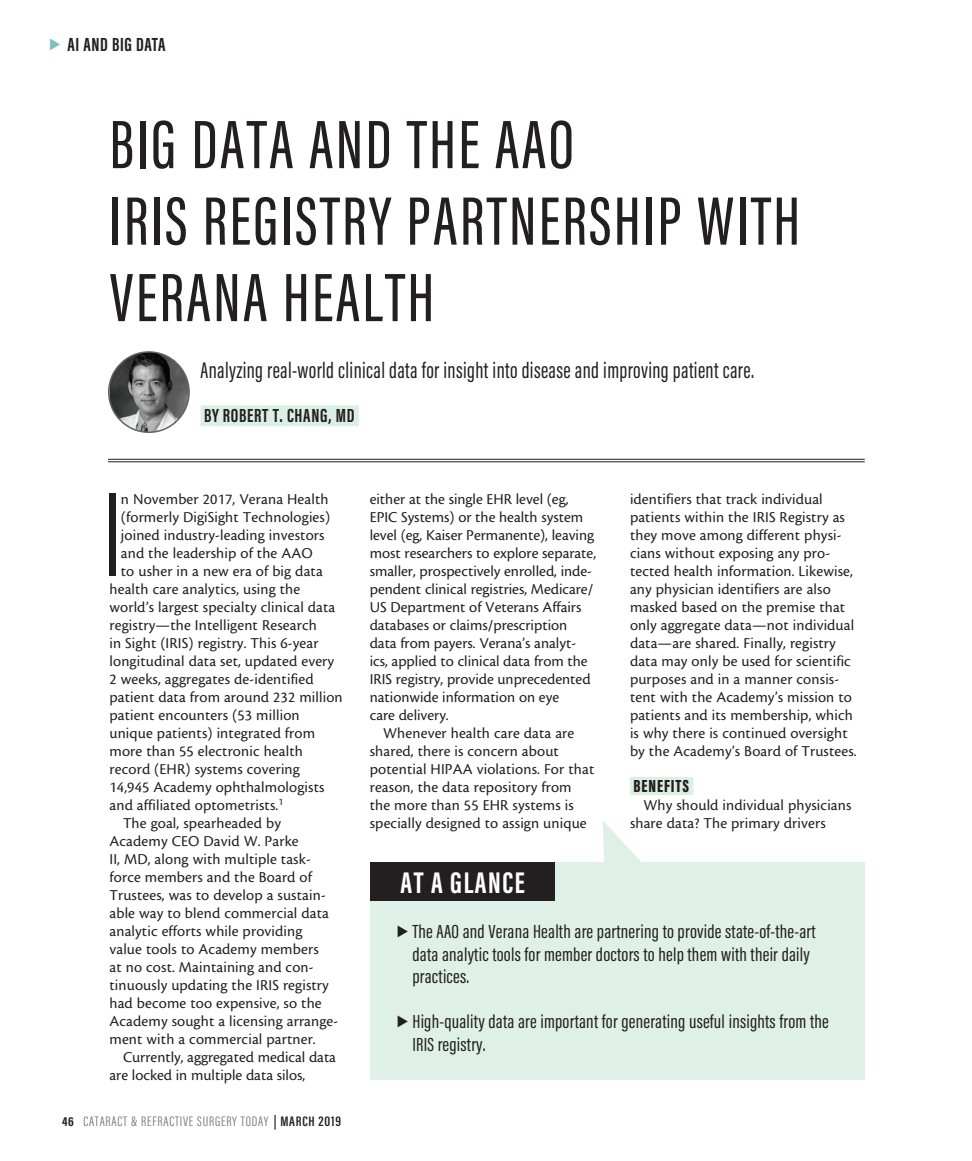
<style>
.page{position:relative;width:972px;height:1161px;background:#fff}
.page>*{position:absolute;margin:0;border:0;box-sizing:border-box;transform-origin:0 0}
.body_first{font:300 123.6px "Acumin Pro Extra Cond";color:#231f20}
.headline{font:500 70.5px/76.5px "Acumin Pro Extra Cond";letter-spacing:.035em;color:#231f20}
.at_a_glance_header{font:700 30.75px "Acumin Pro Extra Cond";letter-spacing:.05em;color:#fff}
.deck{font:23.25px "Acumin Pro Extra Cond";letter-spacing:.015em;color:#231f20}
.at_a_glance_body{font:19.5px/22.5px "Acumin Pro Extra Cond";letter-spacing:.01em;color:#231f20;scale:1.1 1}
.author{font:700 19.5px "Acumin Pro Extra Cond";letter-spacing:.035em;color:#231f20}
.subhead{font:900 18px "Acumin Pro Extra Cond";letter-spacing:.05em;color:#231f20}
.body{font:15.75px/18px "Cronos MM 408 10";letter-spacing:.01em;color:#231f20}
.body_first-2{font:15.75px "Cronos MM 408 10";letter-spacing:.01em;color:#231f20}
.t1{font:300 14.1px "Acumin Pro Extra Cond";letter-spacing:.05em;color:#6c6d70;scale:1.11 1}
.s1{font-weight:700;font-size:13.35px;color:#231f20}
.s2{font-weight:600;color:#231f20}
</style>
<div class="page">
<div style="left:630px;top:777px;width:63px;height:18px;background:#dcefe6"></div>
<div style="left:201px;top:405px;width:158px;height:21px;background:#dcefe6"></div>
<hr style="left:108px;top:459px;width:757px;height:1px;background:#231f20">
<hr style="left:108px;top:462px;width:757px;height:1px;background:#231f20">
<img style="left:110px;top:352px;width:79px;height:80px">
<div style="left:108px;top:351px;width:82px;height:82px;border:2px solid #636366;border-radius:50%"></div>
<div style="left:370px;top:862px;width:495px;height:218px;background:#dff0e9"></div>
<svg style="left:603px;top:821px;width:67px;height:72px"></svg>
<div style="left:370px;top:862px;width:185px;height:39px;background:#231f20"></div>
<svg style="left:398px;top:926px;width:10px;height:12px"></svg>
<svg style="left:398px;top:1016px;width:10px;height:12px"></svg>
<p class="author" style="left:68px;top:32px;width:100px">AI AND BIG DATA</p>
<p class="headline" style="left:110px;top:106px;width:692px">BIG DATA AND THE AAO<br>IRIS REGISTRY PARTNERSHIP WITH<br>VERANA HEALTH</p>
<p class="deck" style="left:201px;top:356px;width:555px">Analyzing real-world clinical data for insight into disease and improving patient care.</p>
<p class="author" style="left:204px;top:403px;width:152px">BY ROBERT T. CHANG, MD</p>
<p class="body_first" style="left:103px;top:461px;width:21px">I</p>
<p class="body_first-2" style="left:121px;top:491px;width:209px">n November 2017, Verana Health</p>
<p class="body_first-2" style="left:121px;top:509px;width:211px">(formerly DigiSight Technologies)</p>
<p class="body_first-2" style="left:121px;top:527px;width:205px">joined industry-leading investors</p>
<p class="body_first-2" style="left:121px;top:545px;width:193px">and the leadership of the AAO</p>
<p class="body_first-2" style="left:121px;top:563px;width:203px">to usher in a new era of big data</p>
<p class="body_first-2" style="left:110px;top:581px;width:192px">health care analytics, using the</p>
<p class="body_first-2" style="left:110px;top:599px;width:227px">world’s largest specialty clinical data</p>
<p class="body_first-2" style="left:110px;top:617px;width:209px">registry—the Intelligent Research</p>
<p class="body_first-2" style="left:110px;top:635px;width:211px">in Sight (IRIS) registry. This 6-year</p>
<p class="body_first-2" style="left:110px;top:653px;width:226px">longitudinal data set, updated every</p>
<p class="body_first-2" style="left:110px;top:671px;width:206px">2 weeks, aggregates de-identified</p>
<p class="body_first-2" style="left:110px;top:689px;width:235px">patient data from around 232 million</p>
<p class="body_first-2" style="left:110px;top:707px;width:192px">patient encounters (53 million</p>
<p class="body_first-2" style="left:110px;top:725px;width:207px">unique patients) integrated from</p>
<p class="body_first-2" style="left:110px;top:743px;width:195px">more than 55 electronic health</p>
<p class="body_first-2" style="left:110px;top:761px;width:192px">record (EHR) systems covering</p>
<p class="body_first-2" style="left:110px;top:779px;width:217px">14,945 Academy ophthalmologists</p>
<p class="body_first-2" style="left:110px;top:797px;width:175px">and affiliated optometrists.<sup>1</sup></p>
<p class="body" style="left:110px;top:814px;width:230px;text-indent:14px">The goal, spearheaded by<br>Academy CEO David W. Parke<br>II, MD, along with multiple task&shy;force members and the Board of<br>Trustees, was to develop a sustain&shy;able way to blend commercial data analytic efforts while providing value tools to Academy members<br>at no cost. Maintaining and con&shy;tinuously updating the IRIS registry had become too expensive, so the<br>Academy sought a licensing arrange&shy;ment with a commercial partner.</p>
<p class="body" style="left:110px;top:1048px;width:228px;text-indent:14px">Currently, aggregated medical data are locked in multiple data silos,</p>
<p class="t1" style="left:62px;top:1113px;width:253px"><span class="s1">46</span> CATARACT &amp; REFRACTIVE SURGERY TODAY <span class="s2">| MARCH 2019</span></p>
<p class="body" style="left:370px;top:490px;width:228px">either at the single EHR level (eg, EPIC Systems) or the health system level (eg, Kaiser Permanente), leaving most researchers to explore separate, smaller, prospectively enrolled, inde&shy;pendent clinical registries, Medicare/ US Department of Veterans Affairs databases or claims/prescription data from payers. Verana’s analyt&shy;ics, applied to clinical data from the IRIS registry, provide unprecedented nationwide information on eye<br>care delivery.</p>
<p class="body" style="left:370px;top:724px;width:226px;text-indent:14px">Whenever health care data are shared, there is concern about potential HIPAA violations. For that reason, the data repository from the more than 55 EHR systems is specially designed to assign unique</p>
<p class="body" style="left:630px;top:490px;width:228px">identifiers that track individual patients within the IRIS Registry as they move among different physi&shy;cians without exposing any pro&shy;tected health information. Likewise, any physician identifiers are also masked based on the premise that only aggregate data—not individual data—are shared. Finally, registry data may only be used for scientific purposes and in a manner consis&shy;tent with the Academy’s mission to patients and its membership, which is why there is continued oversight by the Academy’s Board of Trustees.</p>
<p class="subhead" style="left:633px;top:775px;width:57px">BENEFITS</p>
<p class="body" style="left:630px;top:796px;width:223px;text-indent:14px">Why should individual physicians share data? The primary drivers</p>
<p class="at_a_glance_header" style="left:401px;top:864px;width:126px">AT A GLANCE</p>
<p class="at_a_glance_body" style="left:412px;top:921px;width:368px">The AAO and Verana Health are partnering to provide state-of-the-art data analytic tools for member doctors to help them with their daily practices.</p>
<p class="at_a_glance_body" style="left:412px;top:1011px;width:380px">High-quality data are important for generating useful insights from the<br>IRIS registry.</p>
</div>
